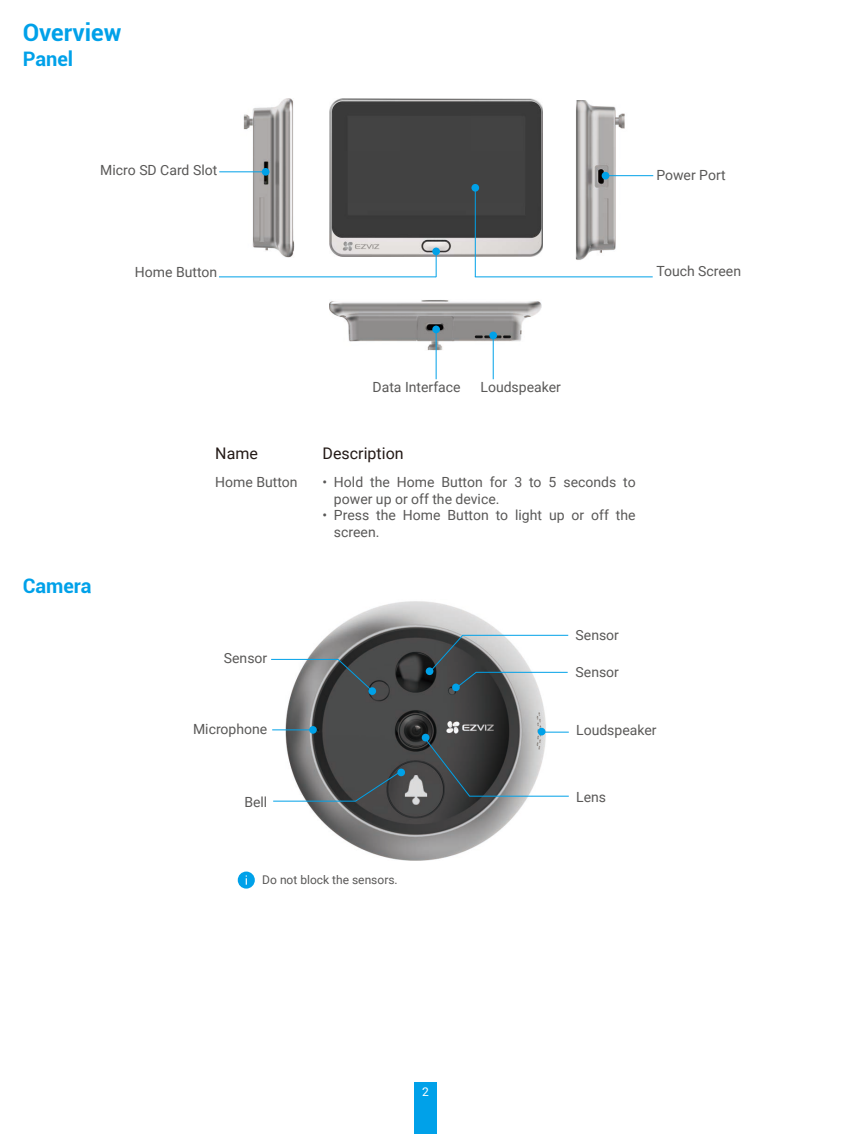
<style>
.page{position:relative;width:851px;height:1134px;background:#fff}
.page>*{position:absolute;margin:0;border:0;box-sizing:border-box;transform-origin:0 0}
.t1{font:700 24px "Roboto";color:#00a1e9}
.t2{font:700 20px "Roboto";color:#00a1e9}
.t3{font:16px "Roboto";color:#231916}
.t4{font:14px/16.8px "Roboto";color:#595857}
.t5{font:12px "Roboto";color:#595857}
.t6{font:12px "Roboto";color:#fff}
</style>
<div class="page">
<div style="left:414px;top:1083px;width:23px;height:51px;background:#00a1e9"></div>
<img style="left:575px;top:100px;width:52px;height:160px">
<img style="left:597px;top:169px;width:7px;height:16px">
<img style="left:240px;top:98px;width:55px;height:159px">
<img style="left:329px;top:300px;width:212px;height:50px">
<img style="left:329px;top:98px;width:214px;height:159px">
<hr style="left:607px;top:175px;width:46px;height:1px;background:#00a1e8">
<div style="left:601px;top:172px;width:8px;height:8px;background:#00a1e8;border-radius:50%"></div>
<svg style="left:435px;top:255px;width:1px;height:21px"></svg>
<hr style="left:474px;top:190px;width:1px;height:87px;background:#00a1e8">
<div style="left:432px;top:248px;width:8px;height:7px;background:#00a1e8;border-radius:50%"></div>
<div style="left:471px;top:184px;width:8px;height:8px;background:#00a1e8;border-radius:50%"></div>
<hr style="left:435px;top:332px;width:1px;height:47px;background:#00a1e8">
<div style="left:432px;top:326px;width:8px;height:7px;background:#00a1e8;border-radius:50%"></div>
<hr style="left:492px;top:338px;width:1px;height:41px;background:#00a1e8">
<div style="left:489px;top:332px;width:8px;height:7px;background:#00a1e8;border-radius:50%"></div>
<hr style="left:219px;top:171px;width:44px;height:1px;background:#00a1e8">
<div style="left:262px;top:168px;width:7px;height:8px;background:#00a1e8;border-radius:50%"></div>
<hr style="left:219px;top:276px;width:217px;height:1px;background:#00a1e8">
<hr style="left:475px;top:276px;width:177px;height:1px;background:#00a1e8">
<img style="left:285px;top:601px;width:261px;height:259px">
<svg style="left:425px;top:667px;width:8px;height:8px"></svg>
<div style="left:421px;top:734px;width:8px;height:7px;background:#00a1e8;border-radius:50%"></div>
<div style="left:537px;top:728px;width:8px;height:7px;background:#00a1e8;border-radius:50%"></div>
<div style="left:452px;top:683px;width:7px;height:8px;background:#00a1e8;border-radius:50%"></div>
<svg style="left:425px;top:732px;width:144px;height:65px"></svg>
<div style="left:368px;top:687px;width:8px;height:8px;background:#00a1e8;border-radius:50%"></div>
<hr style="left:272px;top:729px;width:39px;height:1px;background:#00a1e8">
<div style="left:309px;top:726px;width:8px;height:8px;background:#00a1e8;border-radius:50%"></div>
<svg style="left:271px;top:658px;width:101px;height:33px"></svg>
<div style="left:397px;top:768px;width:8px;height:8px;background:#00a1e8;border-radius:50%"></div>
<svg style="left:273px;top:771px;width:127px;height:31px"></svg>
<svg style="left:430px;top:634px;width:139px;height:54px"></svg>
<svg style="left:238px;top:871px;width:17px;height:18px"></svg>
<h1 class="t1" style="left:23px;top:15px;width:100px">Overview</h1>
<h2 class="t2" style="left:23px;top:45px;width:52px">Panel</h2>
<p class="t4" style="left:100px;top:161px;width:118px">Micro SD Card Slot</p>
<p class="t4" style="left:135px;top:263px;width:84px">Home Button</p>
<p class="t4" style="left:656px;top:166px;width:71px">Power Port</p>
<p class="t4" style="left:656px;top:262px;width:86px">Touch Screen</p>
<h2 class="t2" style="left:23px;top:571px;width:70px">Camera</h2>
<p class="t4" style="left:372px;top:378px;width:90px">Data Interface</p>
<p class="t4" style="left:480px;top:378px;width:82px">Loudspeaker</p>
<p class="t3" style="left:215px;top:442px;width:44px">Name</p>
<p class="t3" style="left:322px;top:442px;width:82px">Description</p>
<p class="t4" style="left:215px;top:473px;width:84px">Home Button</p>
<p class="t4" style="left:334px;top:473px;width:303px;text-indent:-11px">• Hold the Home Button for 3 to 5 seconds to power up or off the device.</p>
<p class="t4" style="left:334px;top:506px;width:303px;text-indent:-11px">• Press the Home Button to light up or off the screen.</p>
<p class="t4" style="left:224px;top:649px;width:45px">Sensor</p>
<p class="t4" style="left:575px;top:626px;width:45px">Sensor</p>
<p class="t4" style="left:575px;top:663px;width:45px">Sensor</p>
<p class="t4" style="left:193px;top:720px;width:76px">Microphone</p>
<p class="t4" style="left:244px;top:793px;width:24px">Bell</p>
<p class="t5" style="left:262px;top:871px;width:137px">Do not block the sensors.</p>
<p class="t6" style="left:422px;top:1083px;width:8px">2</p>
<p class="t4" style="left:576px;top:721px;width:82px">Loudspeaker</p>
<p class="t4" style="left:576px;top:788px;width:31px">Lens</p>
</div>
